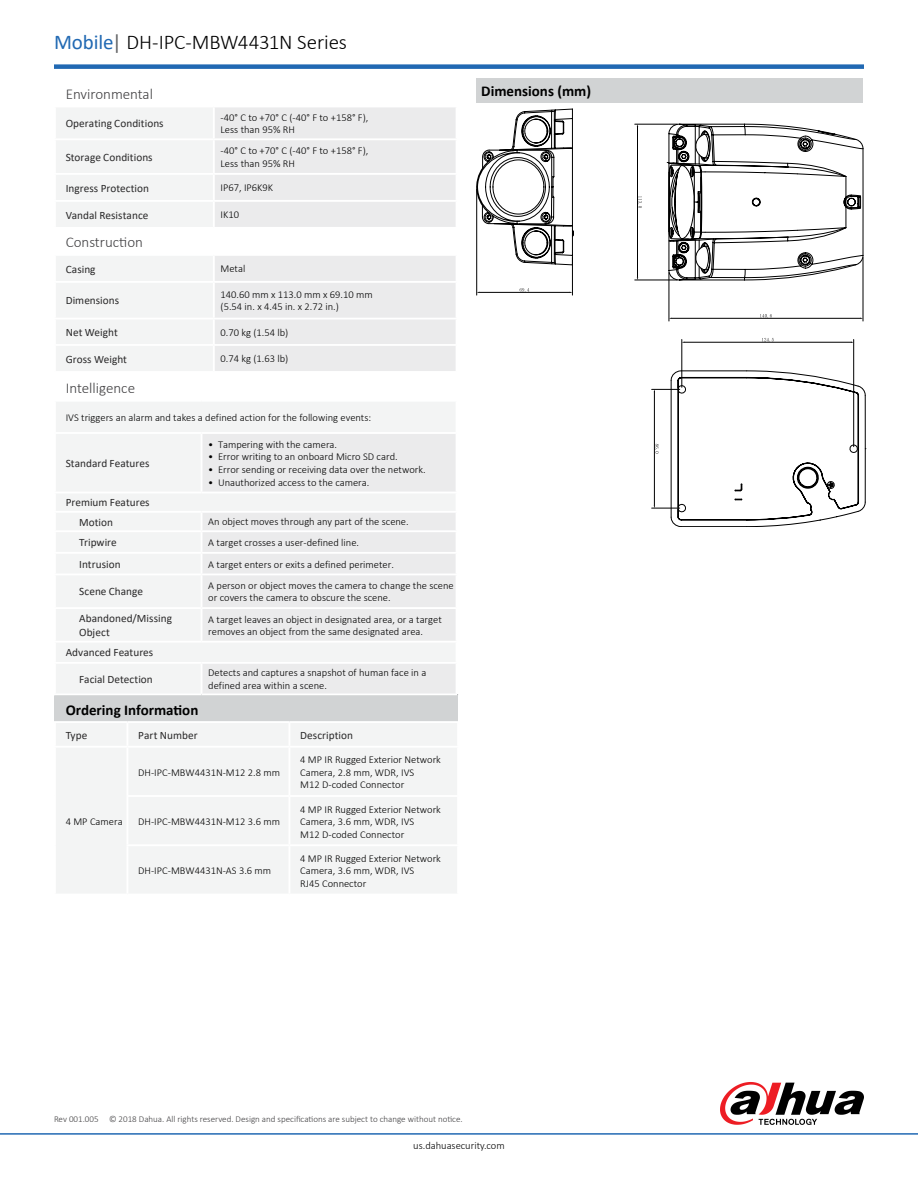
<style>
.page{position:relative;width:918px;height:1188px;background:#fff}
.page>*{position:absolute;margin:0;border:0;box-sizing:border-box;transform-origin:0 0}
.t1{font:300 21px "Calibri";letter-spacing:-.01em;color:#000}
.t2{font:300 15px "Calibri";color:#414042}
.t3{font:700 15px "Calibri";color:#000}
.t4{font:11.25px/19.4px "Calibri";letter-spacing:.005em;color:#292829}
.t5{font:300 10.5px/12.6px "Calibri";color:#000}
.t6{font:300 9px "Calibri";color:#414042}
.s1{font-weight:400;color:#2169b3}
.s2{font-weight:400;color:#636466}
</style>
<div class="page">
<hr style="left:0;top:1133px;width:918px;height:2px;background:#2169b3">
<div style="left:54px;top:64px;width:810px;height:5px;background:#2169b3"></div>
<div style="left:55px;top:695px;width:403px;height:27px;background:#d1d3d4"></div>
<hr style="left:54px;top:721px;width:73px;height:2px;background:#fff">
<hr style="left:127px;top:721px;width:162px;height:2px;background:#fff">
<hr style="left:289px;top:721px;width:170px;height:2px;background:#fff">
<div style="left:56px;top:723px;width:401px;height:170px;background:#f3f4f4"></div>
<hr style="left:127px;top:746px;width:162px;height:2px;background:#fff">
<hr style="left:127px;top:748px;width:1px;height:47px;background:#fff">
<hr style="left:289px;top:746px;width:170px;height:2px;background:#fff">
<hr style="left:289px;top:748px;width:1px;height:47px;background:#fff">
<hr style="left:127px;top:795px;width:162px;height:2px;background:#fff">
<hr style="left:127px;top:797px;width:1px;height:47px;background:#fff">
<hr style="left:127px;top:846px;width:1px;height:48px;background:#fff">
<hr style="left:289px;top:795px;width:170px;height:2px;background:#fff">
<hr style="left:289px;top:797px;width:1px;height:47px;background:#fff">
<hr style="left:289px;top:846px;width:1px;height:48px;background:#fff">
<hr style="left:127px;top:844px;width:162px;height:2px;background:#fff">
<hr style="left:289px;top:844px;width:170px;height:2px;background:#fff">
<hr style="left:54px;top:746px;width:73px;height:2px;background:#fff">
<svg style="left:56px;top:107px;width:400px;height:264px"></svg>
<svg style="left:214px;top:175px;width:242px;height:196px;background:#ededee"></svg>
<hr style="left:54px;top:138px;width:160px;height:2px;background:#fff">
<hr style="left:214px;top:138px;width:244px;height:2px;background:#fff">
<hr style="left:54px;top:173px;width:160px;height:2px;background:#fff">
<hr style="left:214px;top:173px;width:244px;height:2px;background:#fff">
<hr style="left:54px;top:254px;width:160px;height:2px;background:#fff">
<hr style="left:214px;top:254px;width:244px;height:2px;background:#fff">
<hr style="left:54px;top:281px;width:160px;height:2px;background:#fff">
<hr style="left:214px;top:281px;width:244px;height:2px;background:#fff">
<hr style="left:54px;top:318px;width:160px;height:2px;background:#fff">
<hr style="left:214px;top:318px;width:244px;height:2px;background:#fff">
<hr style="left:54px;top:344px;width:160px;height:2px;background:#fff">
<hr style="left:214px;top:344px;width:244px;height:2px;background:#fff">
<hr style="left:54px;top:200px;width:160px;height:2px;background:#fff">
<hr style="left:214px;top:200px;width:244px;height:2px;background:#fff">
<hr style="left:54px;top:227px;width:160px;height:2px;background:#fff">
<hr style="left:214px;top:227px;width:244px;height:2px;background:#fff">
<hr style="left:213px;top:107px;width:2px;height:31px;background:#fff">
<hr style="left:213px;top:140px;width:2px;height:33px;background:#fff">
<hr style="left:213px;top:175px;width:2px;height:25px;background:#fff">
<hr style="left:213px;top:202px;width:2px;height:25px;background:#fff">
<hr style="left:213px;top:256px;width:2px;height:25px;background:#fff">
<hr style="left:213px;top:283px;width:2px;height:35px;background:#fff">
<hr style="left:213px;top:320px;width:2px;height:24px;background:#fff">
<hr style="left:213px;top:346px;width:2px;height:25px;background:#fff">
<div style="left:476px;top:79px;width:387px;height:24px;background:#d1d3d4"></div>
<div style="left:56px;top:402px;width:399px;height:291px;background:#f3f4f4"></div>
<svg style="left:202px;top:434px;width:254px;height:260px;fill:#ebebec"></svg>
<hr style="left:54px;top:492px;width:148px;height:1px;background:#fff">
<hr style="left:202px;top:492px;width:256px;height:1px;background:#fff">
<hr style="left:54px;top:641px;width:148px;height:2px;background:#fff">
<hr style="left:202px;top:641px;width:256px;height:2px;background:#fff">
<hr style="left:54px;top:432px;width:148px;height:2px;background:#fff">
<hr style="left:202px;top:432px;width:256px;height:2px;background:#fff">
<hr style="left:54px;top:511px;width:148px;height:2px;background:#fff">
<hr style="left:202px;top:511px;width:256px;height:2px;background:#fff">
<hr style="left:54px;top:530px;width:148px;height:2px;background:#fff">
<hr style="left:202px;top:530px;width:256px;height:2px;background:#fff">
<hr style="left:54px;top:552px;width:148px;height:2px;background:#fff">
<hr style="left:202px;top:552px;width:256px;height:2px;background:#fff">
<hr style="left:54px;top:574px;width:148px;height:1px;background:#fff">
<hr style="left:202px;top:574px;width:256px;height:1px;background:#fff">
<hr style="left:54px;top:607px;width:148px;height:2px;background:#fff">
<hr style="left:202px;top:607px;width:256px;height:2px;background:#fff">
<hr style="left:54px;top:662px;width:148px;height:2px;background:#fff">
<hr style="left:202px;top:662px;width:256px;height:2px;background:#fff">
<hr style="left:201px;top:434px;width:1px;height:58px;background:#fff">
<svg style="left:201px;top:513px;width:1px;height:61px"></svg>
<hr style="left:201px;top:575px;width:1px;height:32px;background:#fff">
<hr style="left:201px;top:609px;width:1px;height:32px;background:#fff">
<hr style="left:201px;top:664px;width:1px;height:30px;background:#fff">
<svg style="left:701px;top:123px;width:165px;height:397px"></svg>
<svg style="left:476px;top:109px;width:225px;height:418px"></svg>
<svg style="left:720px;top:1082px;width:144px;height:43px"></svg>
<h1 class="t1" style="left:54px;top:29px;width:295px"><span class="s1">Mobile</span><span class="s2">|</span> DH-IPC-MBW4431N Series</h1>
<h2 class="t2" style="left:66px;top:84px;width:89px">Environmental</h2>
<p class="t4" style="left:66px;top:113px;width:99px">Operating Conditions</p>
<p class="t5" style="left:221px;top:111px;width:149px">-40° C to +70° C (-40° F to +158° F),<br>Less than 95% RH</p>
<p class="t4" style="left:66px;top:147px;width:88px">Storage Conditions</p>
<p class="t5" style="left:221px;top:144px;width:149px">-40° C to +70° C (-40° F to +158° F),<br>Less than 95% RH</p>
<p class="t4" style="left:66px;top:178px;width:85px">Ingress Protection</p>
<p class="t5" style="left:221px;top:181px;width:54px">IP67, IP6K9K</p>
<p class="t4" style="left:66px;top:205px;width:84px">Vandal Resistance</p>
<p class="t5" style="left:221px;top:208px;width:20px">IK10</p>
<h2 class="t2" style="left:66px;top:233px;width:79px">Construction</h2>
<p class="t4" style="left:66px;top:259px;width:31px">Casing</p>
<p class="t5" style="left:221px;top:262px;width:26px">Metal</p>
<p class="t4" style="left:66px;top:291px;width:55px">Dimensions</p>
<p class="t5" style="left:221px;top:288px;width:154px">140.60 mm x 113.0 mm x 69.10 mm (5.54 in. x 4.45 in. x 2.72 in.)</p>
<p class="t4" style="left:66px;top:322px;width:54px">Net Weight</p>
<p class="t5" style="left:221px;top:326px;width:69px">0.70 kg (1.54 lb)</p>
<p class="t4" style="left:66px;top:349px;width:63px">Gross Weight</p>
<p class="t5" style="left:221px;top:353px;width:69px">0.74 kg (1.63 lb)</p>
<h2 class="t2" style="left:66px;top:379px;width:71px">Intelligence</h2>
<p class="t5" style="left:66px;top:411px;width:307px">IVS triggers an alarm and takes a defined action for the following events:</p>
<p class="t4" style="left:66px;top:453px;width:85px">Standard Features</p>
<p class="t5" style="left:208px;top:438px;width:130px">• Tampering with the camera.</p>
<p class="t5" style="left:208px;top:450px;width:191px">• Error writing to an onboard Micro SD card.</p>
<p class="t5" style="left:208px;top:463px;width:219px">• Error sending or receiving data over the network.</p>
<p class="t5" style="left:208px;top:476px;width:163px">• Unauthorized access to the camera.</p>
<p class="t4" style="left:79px;top:493px;width:72px;text-indent:-14px">Premium Features<br>Motion</p>
<p class="t5" style="left:208px;top:516px;width:202px">An object moves through any part of the scene.</p>
<p class="t4" style="left:79px;top:533px;width:39px">Tripwire</p>
<p class="t5" style="left:208px;top:536px;width:152px">A target crosses a user-defined line.</p>
<p class="t4" style="left:79px;top:554px;width:43px">Intrusion</p>
<p class="t5" style="left:208px;top:558px;width:187px">A target enters or exits a defined perimeter.</p>
<p class="t4" style="left:79px;top:582px;width:65px">Scene Change</p>
<p class="t5" style="left:208px;top:579px;width:247px">A person or object moves the camera to change the scene or covers the camera to obscure the scene.</p>
<p class="t4" style="left:79px;top:612px;width:94px;line-height:13.5px">Abandoned/Missing<br>Object</p>
<p class="t5" style="left:208px;top:613px;width:235px">A target leaves an object in designated area, or a target removes an object from the same designated area.</p>
<p class="t4" style="left:66px;top:643px;width:89px">Advanced Features</p>
<p class="t4" style="left:79px;top:669px;width:75px">Facial Detection</p>
<p class="t5" style="left:208px;top:666px;width:220px">Detects and captures a snapshot of human face in a defined area within a scene.</p>
<h2 class="t3" style="left:66px;top:699px;width:134px">Ordering Information</h2>
<p class="t4" style="left:66px;top:725px;width:23px">Type</p>
<p class="t4" style="left:138px;top:725px;width:61px">Part Number</p>
<p class="t4" style="left:300px;top:725px;width:54px">Description</p>
<p class="t5" style="left:66px;top:815px;width:58px">4 MP Camera</p>
<p class="t5" style="left:138px;top:766px;width:143px">DH-IPC-MBW4431N-M12 2.8 mm</p>
<p class="t5" style="left:138px;top:815px;width:143px">DH-IPC-MBW4431N-M12 3.6 mm</p>
<p class="t5" style="left:138px;top:864px;width:135px">DH-IPC-MBW4431N-AS 3.6 mm</p>
<p class="t5" style="left:300px;top:753px;width:142px">4 MP IR Rugged Exterior Network<br>Camera, 2.8 mm, WDR, IVS<br>M12 D-coded Connector</p>
<p class="t5" style="left:300px;top:803px;width:142px">4 MP IR Rugged Exterior Network<br>Camera, 3.6 mm, WDR, IVS<br>M12 D-coded Connector</p>
<p class="t5" style="left:300px;top:852px;width:142px">4 MP IR Rugged Exterior Network<br>Camera, 3.6 mm, WDR, IVS<br>RJ45 Connector</p>
<h2 class="t3" style="left:481px;top:80px;width:111px">Dimensions (mm)</h2>
<p class="t6" style="left:54px;top:1113px;width:410px">Rev 001.005 © 2018 Dahua. All rights reserved. Design and specifications are subject to change without notice.</p>
<p class="t5" style="left:413px;top:1139px;width:93px">us.dahuasecurity.com</p>
</div>
